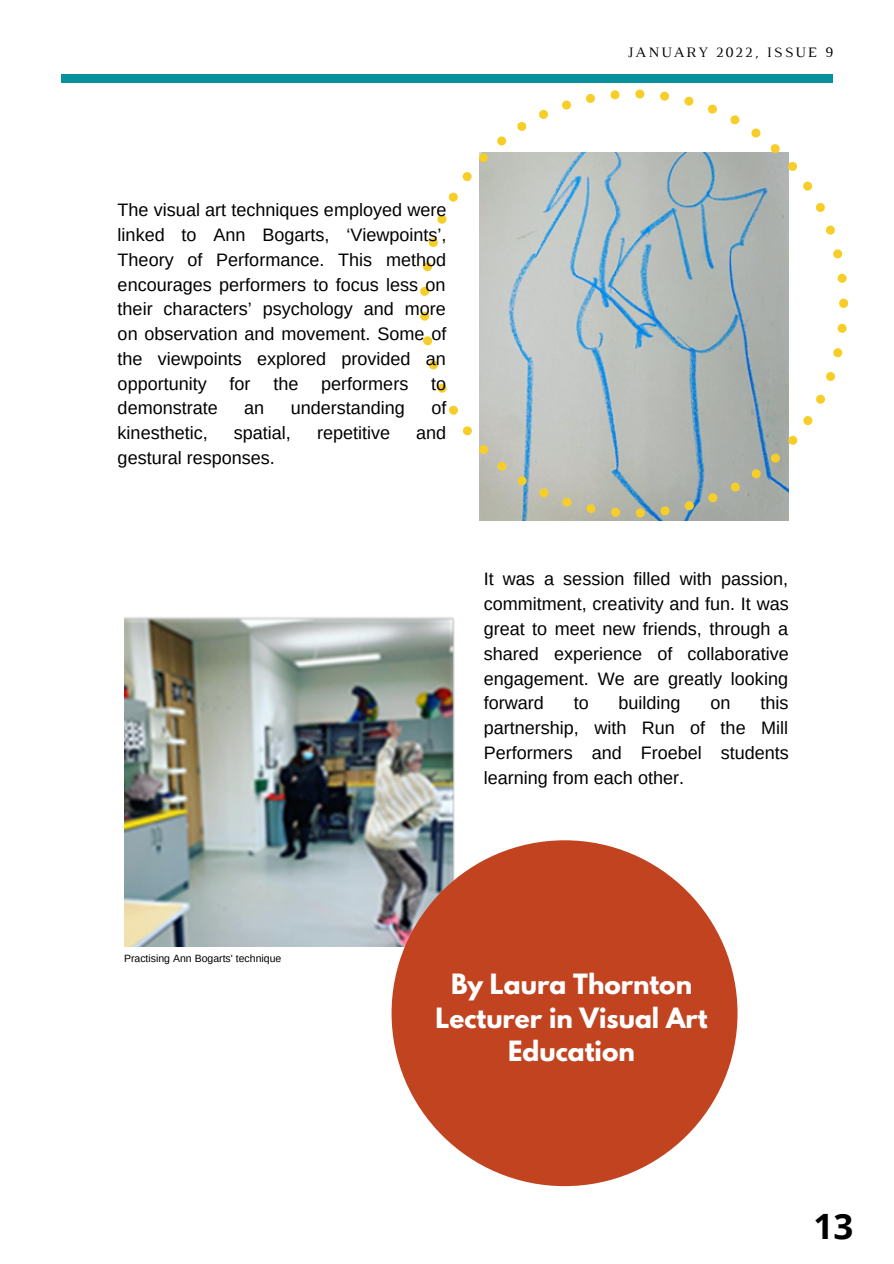
<style>
.page{position:relative;width:894px;height:1264px;background:#fff}
.page>*{position:absolute;margin:0;border:0;box-sizing:border-box;transform-origin:0 0}
.t1{font:700 34.8px "Open Sans";color:#000}
.t2{font:700 24.75px/33.8px "League Spartan";color:#fff;text-align:center}
.t3{font:18px/24.8px "Arimo";color:#000;text-align:justify}
.t4{font:14.7px "Luthier";letter-spacing:.14em;color:#000}
.t5{font:10.5px "Arimo";color:#000}
</style>
<div class="page">
<div style="left:61px;top:74px;width:772px;height:8px;background:#08919d"></div>
<img style="left:124px;top:617px;width:331px;height:329px">
<div style="left:391px;top:840px;width:346px;height:346px;background:#c14320;border-radius:50%"></div>
<svg style="left:420px;top:89px;width:427px;height:428px"></svg>
<p class="t4" style="left:627px;top:47px;width:207px">JANUARY 2022, ISSUE 9</p>
<p class="t3" style="left:118px;top:197px;width:330px">The visual art techniques employed were linked to Ann Bogarts, ‘Viewpoints’, Theory of Performance. This method encourages performers to focus less on their characters’ psychology and more on observation and movement. Some of the viewpoints explored provided an opportunity</p>
<p class="t3" style="left:229px;top:371px;width:23px">for</p>
<p class="t3" style="left:273px;top:371px;width:27px">the</p>
<p class="t3" style="left:321px;top:371px;width:89px">performers</p>
<p class="t3" style="left:431px;top:371px;width:17px">to</p>
<p class="t3" style="left:118px;top:396px;width:102px">demonstrate</p>
<p class="t3" style="left:244px;top:396px;width:22px">an</p>
<p class="t3" style="left:291px;top:396px;width:116px">understanding</p>
<p class="t3" style="left:431px;top:396px;width:17px">of</p>
<p class="t3" style="left:118px;top:420px;width:92px">kinesthetic,</p>
<p class="t3" style="left:234px;top:420px;width:59px">spatial,</p>
<p class="t3" style="left:317px;top:420px;width:75px">repetitive</p>
<p class="t3" style="left:416px;top:420px;width:32px">and</p>
<p class="t3" style="left:118px;top:445px;width:159px">gestural responses.</p>
<p class="t3" style="left:483px;top:567px;width:306px">It was a session filled with passion, commitment, creativity and fun. It was great to meet new friends, through a shared experience of collaborative engagement. We are greatly looking forward</p>
<p class="t3" style="left:483px;top:690px;width:306px;text-indent:276px">this partnership, with Run of the Mill Performers and Froebel students learning from each other.</p>
<p class="t3" style="left:573px;top:690px;width:17px">to</p>
<p class="t3" style="left:618px;top:690px;width:64px">building</p>
<p class="t3" style="left:710px;top:690px;width:22px">on</p>
<p class="t5" style="left:124px;top:952px;width:159px">Practising Ann Bogarts' technique</p>
<h2 class="t2" style="left:435px;top:970px;width:274px">By Laura Thornton<br>Lecturer in Visual Art<br>Education</h2>
<h1 class="t1" style="left:813px;top:1201px;width:41px">13</h1>
</div>
